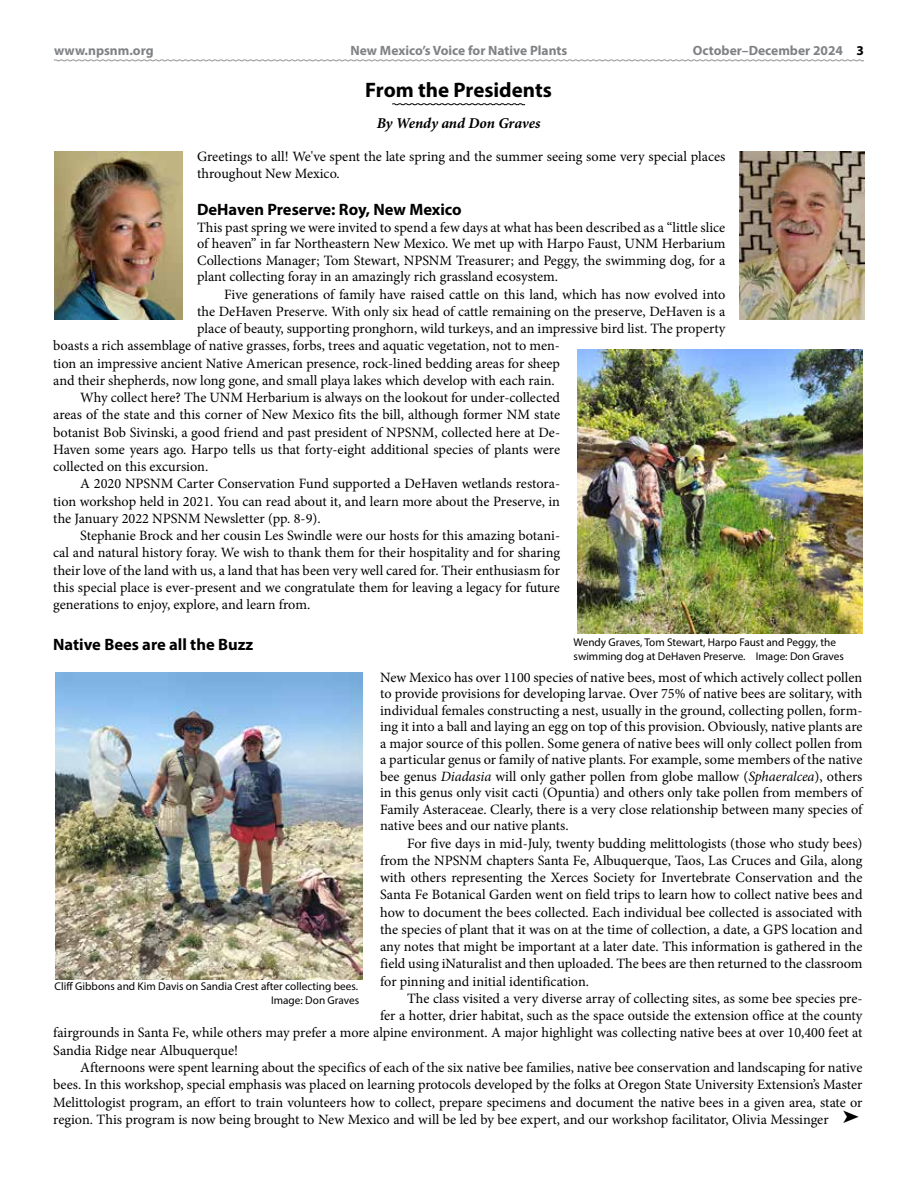
<style>
.page{position:relative;width:918px;height:1188px;background:#fff}
.page>*{position:absolute;margin:0;border:0;box-sizing:border-box;transform-origin:0 0}
.t1{font:700 21px "Myriad Pro";color:#000}
.t2{font:700 16.5px "Myriad Pro";color:#000}
.t3{font:italic 700 15px "Minion Pro";letter-spacing:-.005em;color:#000}
.t4{font:14.25px/16.5px "Minion Pro";color:#000;text-align:justify}
.t5{font:700 13.5px "Myriad Pro";color:#808285}
.t6{font:11.25px/13.5px "Myriad Pro";color:#000}
.s1{color:#000}
.s2{font-style:italic}
</style>
<div class="page">
<img style="left:740px;top:151px;width:124px;height:169px">
<svg style="left:392px;top:103px;width:133px;height:3px"></svg>
<img style="left:54px;top:151px;width:128px;height:169px">
<img style="left:578px;top:349px;width:284px;height:285px">
<img style="left:56px;top:672px;width:307px;height:307px">
<svg style="left:54px;top:59px;width:810px;height:3px"></svg>
<p class="t5" style="left:54px;top:42px;width:101px">www.npsnm.org</p>
<p class="t5" style="left:351px;top:42px;width:218px">New Mexico’s Voice for Native Plants</p>
<p class="t5" style="left:693px;top:42px;width:173px">October–December 2024 <span class="s1">3</span></p>
<h1 class="t1" style="left:365px;top:76px;width:188px">From the Presidents</h1>
<p class="t3" style="left:377px;top:113px;width:165px">By Wendy and Don Graves</p>
<p class="t4" style="left:197px;top:149px;width:530px">Greetings to all! We've spent the late spring and the summer seeing some very special places throughout New Mexico.</p>
<p class="t2" style="left:197px;top:199px;width:266px">DeHaven Preserve: Roy, New Mexico</p>
<p class="t4" style="left:197px;top:219px;width:530px">This past spring we were invited to spend a few days at what has been described as a “little slice of heaven” in far Northeastern New Mexico. We met up with Harpo Faust, UNM Herbarium Collections Manager; Tom Stewart, NPSNM Treasurer; and Peggy, the swimming dog, for a plant collecting foray in an amazingly rich grassland ecosystem.</p>
<p class="t4" style="left:224px;top:286px;width:503px">Five generations of family have raised cattle on this land, which has now evolved into</p>
<p class="t4" style="left:197px;top:303px;width:530px">the DeHaven Preserve. With only six head of cattle remaining on the preserve, DeHaven is a</p>
<p class="t4" style="left:197px;top:320px;width:530px">place of beauty, supporting pronghorn, wild turkeys, and an impressive bird list. The property</p>
<p class="t4" style="left:53px;top:338px;width:508px">boasts a rich assemblage of native grasses, forbs, trees and aquatic vegetation, not to men-</p>
<p class="t4" style="left:53px;top:355px;width:508px">tion an impressive ancient Native American presence, rock-lined bedding areas for sheep</p>
<p class="t4" style="left:53px;top:372px;width:503px">and their shepherds, now long gone, and small playa lakes which develop with each rain.</p>
<p class="t4" style="left:80px;top:389px;width:481px">Why collect here? The UNM Herbarium is always on the lookout for under-collected</p>
<p class="t4" style="left:53px;top:407px;width:508px">areas of the state and this corner of New Mexico fits the bill, although former NM state</p>
<p class="t4" style="left:53px;top:424px;width:508px">botanist Bob Sivinski, a good friend and past president of NPSNM, collected here at De-</p>
<p class="t4" style="left:53px;top:441px;width:508px">Haven some years ago. Harpo tells us that forty-eight additional species of plants were</p>
<p class="t4" style="left:53px;top:458px;width:157px">collected on this excursion.</p>
<p class="t4" style="left:80px;top:476px;width:481px">A 2020 NPSNM Carter Conservation Fund supported a DeHaven wetlands restora-</p>
<p class="t4" style="left:53px;top:493px;width:508px">tion workshop held in 2021. You can read about it, and learn more about the Preserve, in</p>
<p class="t4" style="left:53px;top:510px;width:269px">the January 2022 NPSNM Newsletter (pp. 8-9).</p>
<p class="t4" style="left:80px;top:528px;width:481px">Stephanie Brock and her cousin Les Swindle were our hosts for this amazing botani-</p>
<p class="t4" style="left:53px;top:545px;width:508px">cal and natural history foray. We wish to thank them for their hospitality and for sharing</p>
<p class="t4" style="left:53px;top:562px;width:508px">their love of the land with us, a land that has been very well cared for. Their enthusiasm for</p>
<p class="t4" style="left:53px;top:579px;width:508px">this special place is ever-present and we congratulate them for leaving a legacy for future</p>
<p class="t4" style="left:53px;top:597px;width:259px">generations to enjoy, explore, and learn from.</p>
<p class="t2" style="left:53px;top:634px;width:201px">Native Bees are all the Buzz</p>
<p class="t4" style="left:380px;top:669px;width:484px">New Mexico has over 1100 species of native bees, most of which actively collect pollen to provide provisions for developing larvae. Over 75% of native bees are solitary, with individual females constructing a nest, usually in the ground, collecting pollen, form&shy;ing it into a ball and laying an egg on top of this provision. Obviously, native plants are a major source of this pollen. Some genera of native bees will only collect pollen from a particular genus or family of native plants. For example, some members of the native bee genus <span class="s2">Diadasia</span> will only gather pollen from globe mallow (<span class="s2">Sphaeralcea</span>), others in this genus only visit cacti (Opuntia) and others only take pollen from members of Family Asteraceae. Clearly, there is a very close relationship between many species of native bees and our native plants.</p>
<p class="t4" style="left:380px;top:835px;width:484px;line-height:17.2px;text-indent:27px">For five days in mid-July, twenty budding melittologists (those who study bees) from the NPSNM chapters Santa Fe, Albuquerque, Taos, Las Cruces and Gila, along with others representing the Xerces Society for Invertebrate Conservation and the Santa Fe Botanical Garden went on field trips to learn how to collect native bees and how to document the bees collected. Each individual bee collected is associated with the species of plant that it was on at the time of collection, a date, a GPS location and any notes that might be important at a later date. This information is gathered in the field using iNaturalist and then uploaded. The bees are then returned to the classroom for pinning and initial identification.</p>
<p class="t4" style="left:407px;top:990px;width:457px">The class visited a very diverse array of collecting sites, as some bee species pre-</p>
<p class="t4" style="left:380px;top:1007px;width:484px">fer a hotter, drier habitat, such as the space outside the extension office at the county</p>
<p class="t4" style="left:53px;top:1025px;width:811px">fairgrounds in Santa Fe, while others may prefer a more alpine environment. A major highlight was collecting native bees at over 10,400 feet at</p>
<p class="t4" style="left:53px;top:1042px;width:186px">Sandia Ridge near Albuquerque!</p>
<p class="t4" style="left:80px;top:1059px;width:784px">Afternoons were spent learning about the specifics of each of the six native bee families, native bee conservation and landscaping for native</p>
<p class="t4" style="left:53px;top:1077px;width:811px">bees. In this workshop, special emphasis was placed on learning protocols developed by the folks at Oregon State University Extension’s Master</p>
<p class="t4" style="left:53px;top:1094px;width:811px">Melittologist program, an effort to train volunteers how to collect, prepare specimens and document the native bees in a given area, state or</p>
<p class="t4" style="left:53px;top:1111px;width:777px">region. This program is now being brought to New Mexico and will be led by bee expert, and our workshop facilitator, Olivia Messinger</p>
<p class="t6" style="left:574px;top:636px;width:272px">Wendy Graves, Tom Stewart, Harpo Faust and Peggy, the swimming dog at DeHaven Preserve. Image: Don Graves</p>
<p class="t6" style="left:55px;top:980px;width:306px;text-align:right">Cliff Gibbons and Kim Davis on Sandia Crest after collecting bees.<br>Image: Don Graves</p>
</div>
